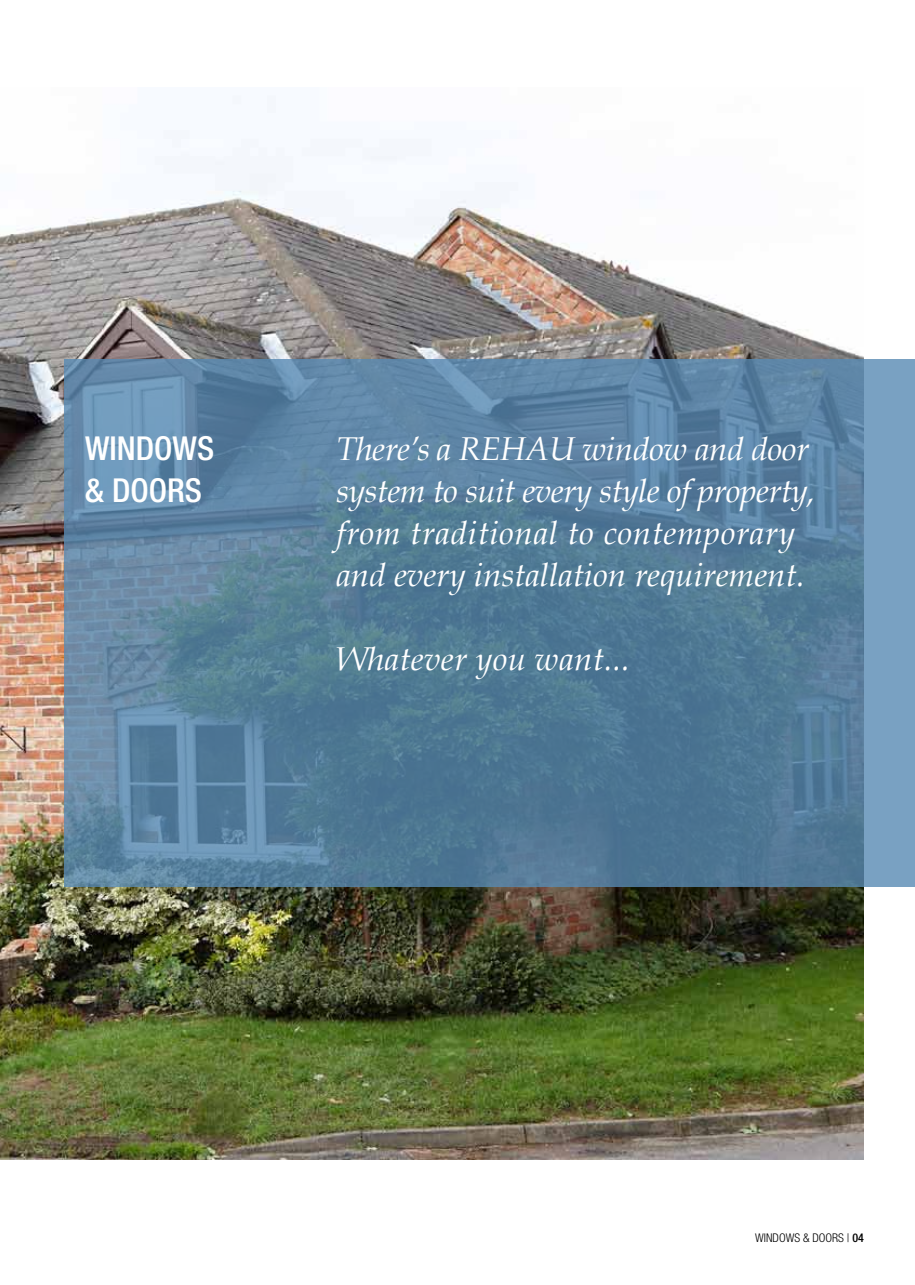
<style>
.page{position:relative;width:915px;height:1285px;background:#fff}
.page>*{position:absolute;margin:0;border:0;box-sizing:border-box;transform-origin:0 0}
.t1{font:italic 33px/42px "Book Antiqua";color:#fff}
.t2{font:500 condensed 33px/42px "Helvetica Neue LTW1 G";color:#fff}
.t3{font:300 condensed 12px "Helvetica Neue LTW1 G";color:#000}
.s1{font-weight:500}
</style>
<div class="page">
<img style="left:0;top:96px;width:863px;height:1063px">
<svg style="left:65px;top:359px;width:849px;height:528px"></svg>
<p class="t2" style="left:85px;top:427px;width:130px">WINDOWS &amp; DOORS</p>
<p class="t1" style="left:336px;top:427px;width:480px">There’s a REHAU window and door system to suit every style of property, from traditional to contemporary and every installation requirement.</p>
<p class="t1" style="left:336px;top:637px;width:295px">Whatever you want...</p>
<p class="t3" style="left:755px;top:1230px;width:110px">WINDOWS &amp; DOORS | <span class="s1">04</span></p>
</div>
